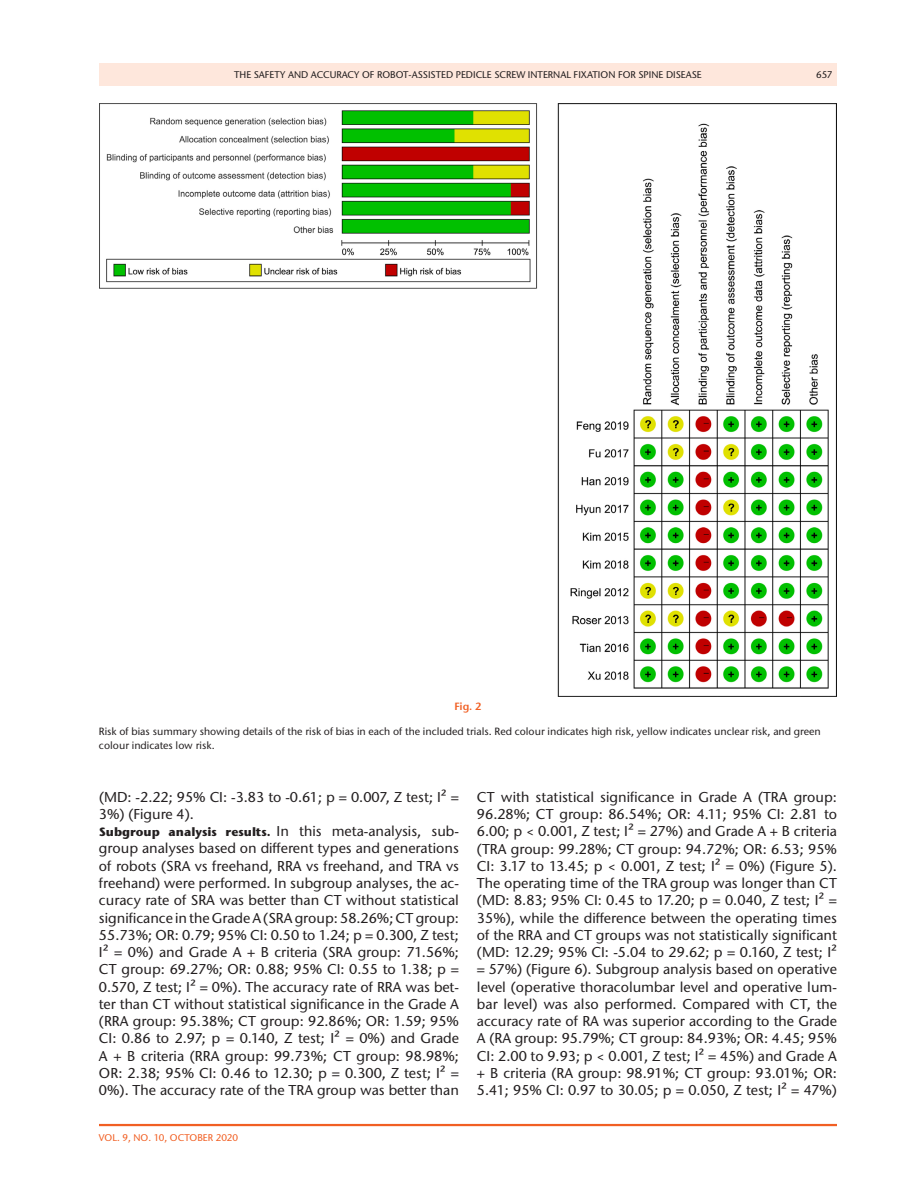
<style>
.page{position:relative;width:918px;height:1188px;background:#fff}
.page>*{position:absolute;margin:0;border:0;box-sizing:border-box;transform-origin:0 0}
.t1{font:500 14.25px/17.2px "Stone Sans ITC Pro";color:#231f20;text-align:justify}
.t2{font:700 12px "Stone Sans ITC Pro";color:#231f20}
.t3{font:500 10.5px/13.5px "Stone Sans ITC Pro";color:#231f20}
.t4{font:600 10.5px "Stone Sans ITC Pro";color:#f15f23}
.t5{font:500 9.75px "Stone Sans ITC Pro";color:#231f20}
.t6{font:500 9.75px "Stone Sans ITC Pro";color:#f15f23}
.s1{font-weight:500;font-size:14.25px}
</style>
<div class="page">
<hr style="left:99px;top:1124px;width:738px;height:2px;background:#f15f23">
<div style="left:99px;top:63px;width:738px;height:23px;background:#fee7dc"></div>
<img style="left:99px;top:104px;width:738px;height:592px">
<p class="t5" style="left:234px;top:68px;width:469px">THE SAFETY AND ACCURACY OF ROBOT-ASSISTED PEDICLE SCREW INTERNAL FIXATION FOR SPINE DISEASE</p>
<p class="t5" style="left:816px;top:68px;width:18px">657</p>
<p class="t4" style="left:454px;top:700px;width:29px">Fig. 2</p>
<p class="t3" style="left:99px;top:725px;width:723px">Risk of bias summary showing details of the risk of bias in each of the included trials. Red colour indicates high risk, yellow indicates unclear risk, and green colour indicates low risk.</p>
<p class="t1" style="left:99px;top:788px;width:362px">(M D: -2.22; 95% CI : -3.83 to -0.61; p = 0.007, Z test; I² =<br>3%) (Figure 4).</p>
<p class="t2" style="left:99px;top:824px;width:362px">Subgroup analysis results. <span class="s1">I n this meta-analysis, sub-</span></p>
<p class="t1" style="left:99px;top:840px;width:362px">group analyses based on different types and generations of robots (SRA vs freehand, RRA vs freehand, and TRA vs freehand) were performed. I n subgroup analyses, the ac&shy;curacy rate of SRA was better than CT without statistical significance in the Grade A (SRA group: 58.26%; CT group:<br>55.73%; OR: 0.79; 95% CI : 0.50 to 1.24; p = 0.300, Z test; I² = 0%) and Grade A + B criteria (SRA group: 71.56%; CT group: 69.27%; OR: 0.88; 95% CI : 0.55 to 1.38; p = 0.570, Z test; I ² = 0%). The accuracy rate of RRA was bet&shy;ter than CT without statistical significance in the Grade A (RRA group: 95.38%; CT group: 92.86%; OR: 1.59; 95% CI : 0.86 to 2.97; p = 0.140, Z test; I² = 0%) and Grade A + B criteria (RRA group: 99.73%; CT group: 98.98%; OR: 2.38; 95% CI : 0.46 to 12.30; p = 0.300, Z test; I² = 0%). The accuracy rate of the TRA group was better than</p>
<p class="t6" style="left:99px;top:1132px;width:141px">VOL. 9, N O. 10, OCTOBER 2020</p>
<p class="t1" style="left:477px;top:788px;width:362px">CT with statistical significance in Grade A (TRA group:<br>96.28%; CT group: 86.54%; OR: 4.11; 95% CI : 2.81 to 6.00; p &lt; 0.001, Z test; I² = 27%) and Grade A + B criteria (TRA group: 99.28%; CT group: 94.72%; OR: 6.53; 95% CI : 3.17 to 13.45; p &lt; 0.001, Z test; I² = 0%) (Figure 5).<br>The operating time of the TRA group was longer than CT (M D: 8.83; 95% CI : 0.45 to 17.20; p = 0.040, Z test; I² = 35%), while the difference between the operating times of the RRA and CT groups was not statistically significant (M D: 12.29; 95% CI : -5.04 to 29.62; p = 0.160, Z test; I² = 57%) (Figure 6). Subgroup analysis based on operative level (operative thoracolumbar level and operative lum&shy;bar level) was also performed. Compared with CT, the accuracy rate of RA was superior according to the Grade A (RA group: 95.79%; CT group: 84.93%; OR: 4.45; 95% CI : 2.00 to 9.93; p &lt; 0.001, Z test; I² = 45%) and Grade A + B criteria (RA group: 98.91%; CT group: 93.01%; OR:<br>5.41; 95% CI : 0.97 to 30.05; p = 0.050, Z test; I² = 47%)</p>
</div>
